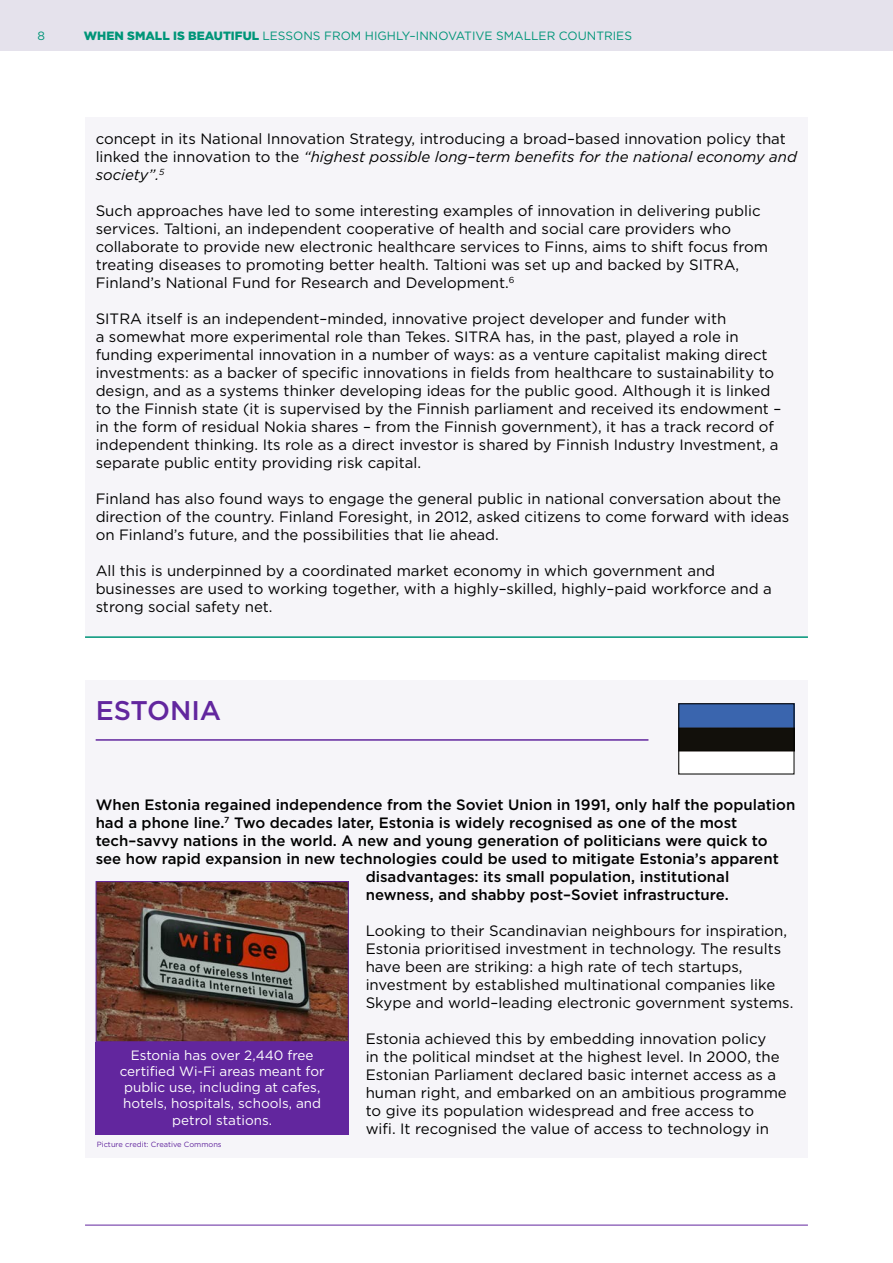
<style>
.page{position:relative;width:893px;height:1263px;background:#fff}
.page>*{position:absolute;margin:0;border:0;box-sizing:border-box;transform-origin:0 0}
.t1{font:500 27px "Gotham HTF";color:#62269e}
.t2{font:15px/18px "Gotham HTF";color:#000}
.t3{font:500 15px "Gotham HTF";color:#000}
.t4{font:13.5px/16.2px "Gotham HTF";color:#fff;text-align:center}
.t5{font:12px "Gotham HTF";color:#009578}
.t6{font:7.5px "Gotham HTF";color:#62269e}
.s1{font-weight:900}
.s2{font-style:italic}
</style>
<div class="page">
<div style="left:0;top:0;width:893px;height:51px;background:#e5e2ec"></div>
<hr style="left:85px;top:1225px;width:723px;height:1px;background:#62269e">
<div style="left:85px;top:117px;width:723px;height:521px;background:#f6f5f9"></div>
<div style="left:85px;top:680px;width:723px;height:478px;background:#f6f5f9"></div>
<img style="left:680px;top:705px;width:112px;height:47px">
<div style="left:678px;top:703px;width:116px;height:71px;border:1px solid #000"></div>
<hr style="left:96px;top:739px;width:552px;height:2px;background:#62269e">
<hr style="left:85px;top:636px;width:723px;height:2px;background:#009578">
<img style="left:98px;top:883px;width:249px;height:157px">
<div style="left:96px;top:881px;width:253px;height:161px;border:1px solid #62269e"></div>
<div style="left:96px;top:1042px;width:253px;height:92px;background:#62269e"></div>
<p class="t5" style="left:37px;top:29px;width:9px">8</p>
<p class="t5" style="left:84px;top:29px;width:550px"><span class="s1">WHEN SMALL IS BEAUTIFUL</span> LESSONS FROM HIGHLY–INNOVATIVE SMALLER COUNTRIES</p>
<p class="t2" style="left:96px;top:129px;width:703px">concept in its National Innovation Strategy, introducing a broad–based innovation policy that linked the innovation to the <span class="s2">“highest possible long–term benefits for the national economy and society”.</span><sup>5</sup></p>
<p class="t2" style="left:96px;top:201px;width:674px">Such approaches have led to some interesting examples of innovation in delivering public services. Taltioni, an independent cooperative of health and social care providers who collaborate to provide new electronic healthcare services to Finns, aims to shift focus from treating diseases to promoting better health. Taltioni was set up and backed by SITRA, Finland’s National Fund for Research and Development.<sup>6</sup></p>
<p class="t2" style="left:96px;top:309px;width:687px">SITRA itself is an independent–minded, innovative project developer and funder with<br>a somewhat more experimental role than Tekes. SITRA has, in the past, played a role in funding experimental innovation in a number of ways: as a venture capitalist making direct investments: as a backer of specific innovations in fields from healthcare to sustainability to design, and as a systems thinker developing ideas for the public good. Although it is linked to the Finnish state (it is supervised by the Finnish parliament and received its endowment – in the form of residual Nokia shares – from the Finnish government), it has a track record of independent thinking. Its role as a direct investor is shared by Finnish Industry Investment, a separate public entity providing risk capital.</p>
<p class="t2" style="left:96px;top:489px;width:695px">Finland has also found ways to engage the general public in national conversation about the direction of the country. Finland Foresight, in 2012, asked citizens to come forward with ideas on Finland’s future, and the possibilities that lie ahead.</p>
<p class="t2" style="left:96px;top:561px;width:678px">All this is underpinned by a coordinated market economy in which government and businesses are used to working together, with a highly–skilled, highly–paid workforce and a strong social safety net.</p>
<h1 class="t1" style="left:96px;top:695px;width:127px">ESTONIA</h1>
<p class="t3" style="left:96px;top:796px;width:701px">When Estonia regained independence from the Soviet Union in 1991, only half the population</p>
<p class="t3" style="left:96px;top:814px;width:643px">had a phone line.<sup>7</sup> Two decades later, Estonia is widely recognised as one of the most</p>
<p class="t3" style="left:96px;top:832px;width:673px">tech–savvy nations in the world. A new and young generation of politicians were quick to</p>
<p class="t3" style="left:96px;top:850px;width:685px">see how rapid expansion in new technologies could be used to mitigate Estonia’s apparent</p>
<p class="t3" style="left:366px;top:868px;width:365px">disadvantages: its small population, institutional</p>
<p class="t3" style="left:366px;top:886px;width:365px">newness, and shabby post–Soviet infrastructure.</p>
<p class="t2" style="left:366px;top:921px;width:429px">Looking to their Scandinavian neighbours for inspiration, Estonia prioritised investment in technology. The results have been are striking: a high rate of tech startups, investment by established multinational companies like Skype and world–leading electronic government systems.</p>
<p class="t2" style="left:366px;top:1029px;width:423px">Estonia achieved this by embedding innovation policy<br>in the political mindset at the highest level. In 2000, the Estonian Parliament declared basic internet access as a human right, and embarked on an ambitious programme to give its population widespread and free access to wifi. It recognised the value of access to technology in</p>
<p class="t4" style="left:120px;top:1046px;width:206px">Estonia has over 2,440 free certified Wi-Fi areas meant for public use, including at cafes, hotels, hospitals, schools, and petrol stations.</p>
<p class="t6" style="left:97px;top:1140px;width:127px">Picture credit: Creative Commons</p>
</div>
